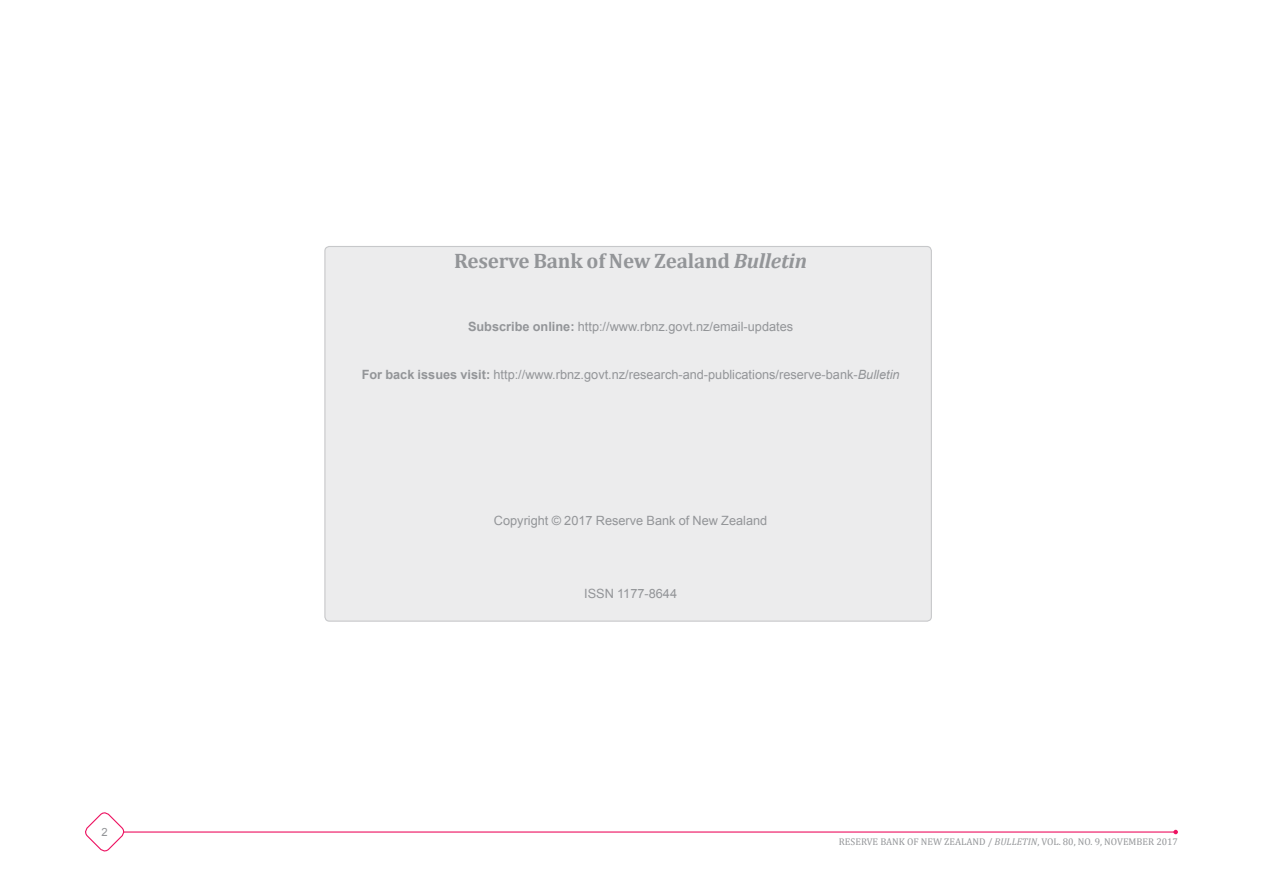
<style>
.page{position:relative;width:1263px;height:893px;background:#fff}
.page>*{position:absolute;margin:0;border:0;box-sizing:border-box;transform-origin:0 0}
.t1{font:700 21px "Cambria";letter-spacing:-.01em;color:#939598}
.t2{font:12.75px "Arial";color:#939598}
.t3{font:11.25px "Arial";color:#939598}
.t4{font:9.75px "Cambria";color:#939598}
.s1{font-style:italic}
.s2{font-weight:700}
</style>
<div class="page">
<hr style="left:85px;top:831px;width:1091px;height:2px;background:#ed1261">
<svg style="left:1173px;top:830px;width:5px;height:4px"></svg>
<svg style="left:85px;top:812px;width:41px;height:40px"></svg>
<div style="left:325px;top:246px;width:606px;height:375px;background:#ececed;border-radius:4px"></div>
<p class="t3" style="left:101px;top:825px;width:8px">2</p>
<h1 class="t1" style="left:454px;top:246px;width:354px">Reserve Bank of New Zealand <span class="s1">Bulletin</span></h1>
<p class="t2" style="left:468px;top:318px;width:327px"><span class="s2">Subscribe online:</span> http://www.rbnz.govt.nz/email-updates</p>
<p class="t2" style="left:362px;top:367px;width:539px"><span class="s2">For back issues visit:</span> http://www.rbnz.govt.nz/research-and-publications/reserve-bank-<span class="s1">Bulletin</span></p>
<p class="t2" style="left:494px;top:512px;width:275px">Copyright © 2017 Reserve Bank of New Zealand</p>
<p class="t2" style="left:584px;top:585px;width:94px">ISSN 1177-8644</p>
<p class="t4" style="left:839px;top:836px;width:340px">RESERVE BANK OF NEW ZEALAND / <span class="s1">BULLETIN</span>, VOL. 80, NO. 9, NOVEMBER 2017</p>
</div>
